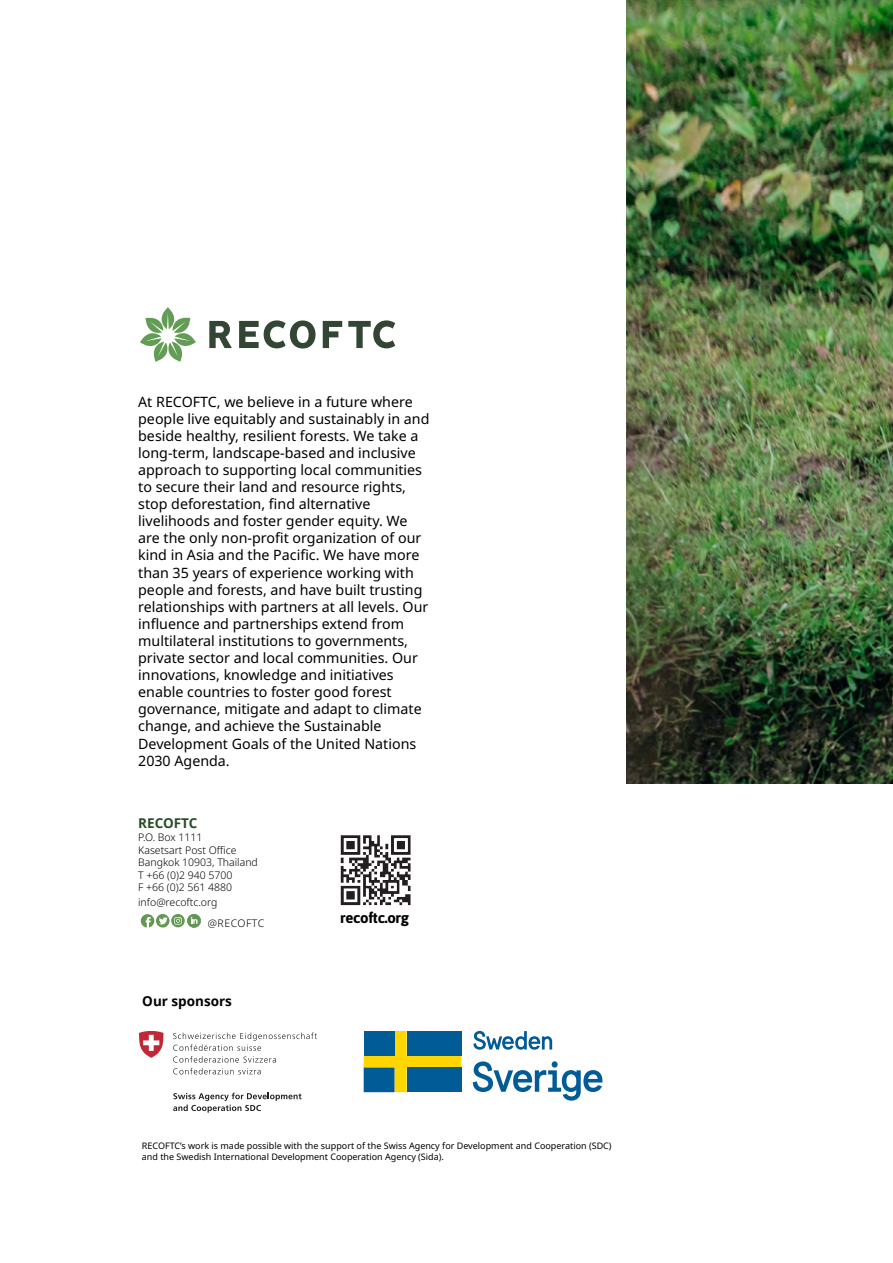
<style>
.page{position:relative;width:893px;height:1263px;background:#fff}
.page>*{position:absolute;margin:0;border:0;box-sizing:border-box;transform-origin:0 0}
.t1{font:700 15px "Asap";letter-spacing:-.02em;color:#000}
.t2{font:14.25px/17.1px "Noto Sans";color:#000}
.t3{font:700 13.5px "Noto Sans";color:#000}
.t4{font:700 13.5px "Noto Sans";color:#284d26}
.t5{font:300 10.5px/12.6px "Noto Sans";color:#000}
.t6{font:9px/10.8px "Noto Sans";color:#000}
</style>
<div class="page">
<svg style="left:209px;top:321px;width:23px;height:27px"></svg>
<svg style="left:239px;top:320px;width:76px;height:28px"></svg>
<svg style="left:323px;top:321px;width:19px;height:27px"></svg>
<svg style="left:348px;top:320px;width:47px;height:28px"></svg>
<svg style="left:140px;top:307px;width:56px;height:55px"></svg>
<img style="left:341px;top:835px;width:70px;height:70px">
<svg style="left:173px;top:1032px;width:144px;height:42px"></svg>
<svg style="left:139px;top:1031px;width:24px;height:27px"></svg>
<svg style="left:173px;top:1093px;width:129px;height:20px"></svg>
<svg style="left:156px;top:914px;width:14px;height:13px"></svg>
<svg style="left:141px;top:914px;width:27px;height:13px"></svg>
<div style="left:171px;top:914px;width:14px;height:13px;background:#649852;border-radius:50%"></div>
<div style="left:187px;top:914px;width:14px;height:14px;background:#739b6c;border-radius:50%"></div>
<div style="left:187px;top:914px;width:14px;height:13px;background:#649852;border-radius:50%"></div>
<svg style="left:174px;top:917px;width:24px;height:11px"></svg>
<svg style="left:364px;top:1031px;width:97px;height:61px;background:#a9ad35"></svg>
<div style="left:364px;top:1031px;width:30px;height:24px;background:#005b96"></div>
<div style="left:407px;top:1067px;width:54px;height:25px;background:#005b96"></div>
<div style="left:407px;top:1031px;width:54px;height:24px;background:#005b96"></div>
<svg style="left:473px;top:1031px;width:79px;height:19px"></svg>
<svg style="left:473px;top:1061px;width:129px;height:40px"></svg>
<img style="left:627px;top:0;width:266px;height:783px">
<p class="t2" style="left:138px;top:393px;width:293px">At RECOFTC, we believe in a future where people live equitably and sustainably in and beside healthy, resilient forests. We take a long-term, landscape-based and inclusive approach to supporting local communities to secure their land and resource rights, stop deforestation, find alternative livelihoods and foster gender equity. We are the only non-profit organization of our kind in Asia and the Pacific. We have more than 35 years of experience working with people and forests, and have built trusting relationships with partners at all levels. Our influence and partnerships extend from multilateral institutions to governments, private sector and local communities. Our innovations, knowledge and initiatives enable countries to foster good forest governance, mitigate and adapt to climate change, and achieve the Sustainable Development Goals of the United Nations 2030 Agenda.</p>
<p class="t4" style="left:138px;top:814px;width:61px">RECOFTC</p>
<p class="t5" style="left:138px;top:831px;width:121px">P.O. Box 1111<br>Kasetsart Post Office<br>Bangkok 10903, Thailand<br>T +66 (0)2 940 5700<br>F +66 (0)2 561 4880</p>
<p class="t5" style="left:208px;top:892px;width:58px;line-height:21.1px;text-indent:-69px">info@recoftc.org @RECOFTC</p>
<p class="t3" style="left:142px;top:992px;width:91px">Our sponsors</p>
<p class="t1" style="left:340px;top:907px;width:70px">recoftc.org</p>
<p class="t6" style="left:142px;top:1141px;width:471px">RECOFTC’s work is made possible with the support of the Swiss Agency for Development and Cooperation (SDC) and the Swedish International Development Cooperation Agency (Sida).</p>
</div>
